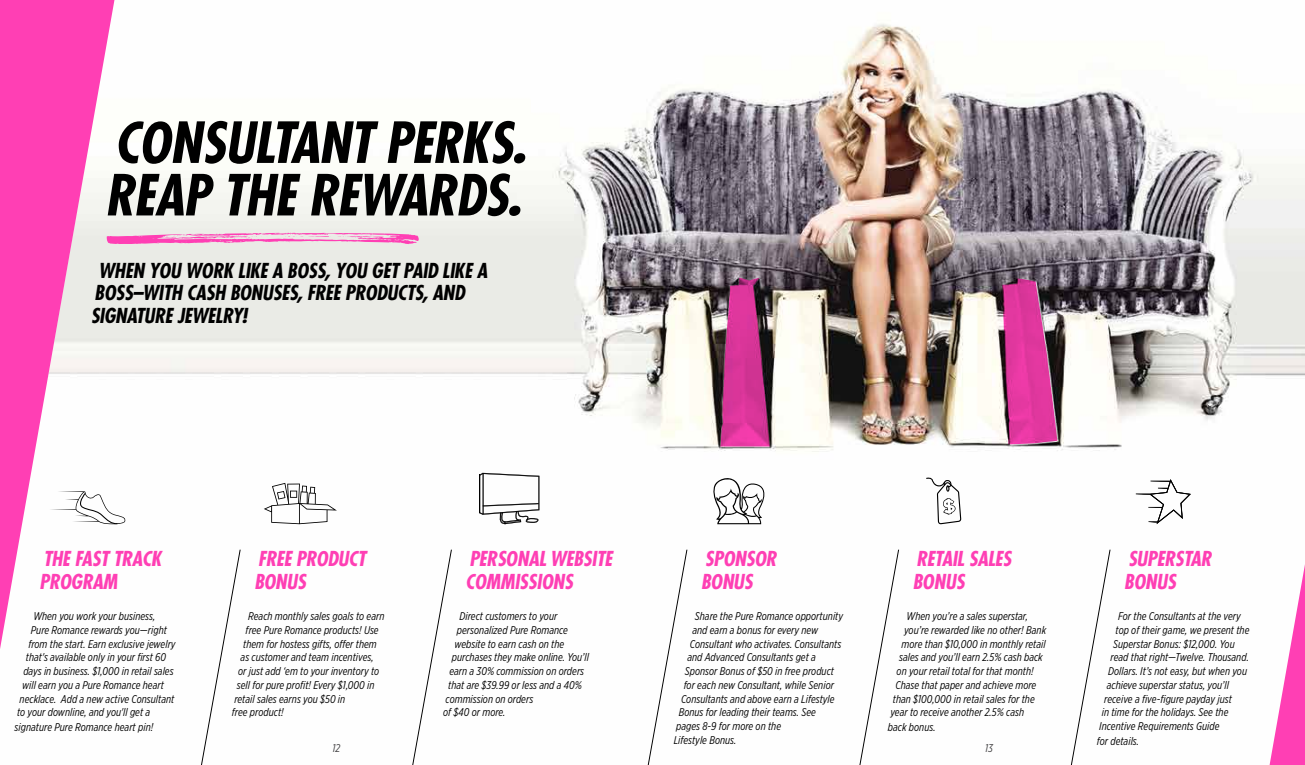
<style>
.page{position:relative;width:1305px;height:765px;background:#fff}
.page>*{position:absolute;margin:0;border:0;box-sizing:border-box;transform-origin:0 0}
.t1{font:italic 700 condensed 55px/52.5px "Futura";letter-spacing:-.01em;color:#000}
.t2{font:italic 700 condensed 20px/22.5px "Futura";letter-spacing:-.01em;color:#ff3fb4}
.t3{font:italic 700 condensed 20px/22.5px "Futura";letter-spacing:-.01em;color:#000}
.t4{font:italic 11.25px "Gotham X Narrow";letter-spacing:.005em;color:#000}
.t5{font:italic 11.25px "Gotham X Narrow";color:#414042}
</style>
<div class="page">
<img style="left:117px;top:23px;width:1188px;height:530px">
<svg style="left:117px;top:232px;width:302px;height:12px;background:#f3a1d0"></svg>
<svg style="left:1267px;top:183px;width:38px;height:582px"></svg>
<svg style="left:0;top:0;width:117px;height:649px;fill:#ff3fb4"></svg>
<svg style="left:199px;top:549px;width:42px;height:216px"></svg>
<svg style="left:410px;top:549px;width:42px;height:216px"></svg>
<svg style="left:646px;top:549px;width:41px;height:216px"></svg>
<svg style="left:857px;top:549px;width:42px;height:216px"></svg>
<svg style="left:1069px;top:549px;width:41px;height:216px"></svg>
<svg style="left:49px;top:491px;width:77px;height:33px"></svg>
<svg style="left:264px;top:483px;width:73px;height:41px"></svg>
<hr style="left:479px;top:475px;width:1px;height:38px;background:#000">
<svg style="left:480px;top:473px;width:59px;height:51px"></svg>
<svg style="left:712px;top:475px;width:54px;height:49px"></svg>
<svg style="left:926px;top:477px;width:35px;height:47px"></svg>
<svg style="left:1136px;top:479px;width:55px;height:45px"></svg>
<svg style="left:720px;top:278px;width:50px;height:169px;background:#ac367e"></svg>
<svg style="left:1002px;top:278px;width:55px;height:166px;background:#bd408c"></svg>
<h1 class="t1" style="left:105px;top:114px;width:422px">CONSULTANT PERKS.<br>REAP THE REWARDS.</h1>
<h2 class="t3" style="left:91px;top:258px;width:398px;text-indent:8px">WHEN YOU WORK LIKE A BOSS, YOU GET PAID LIKE A<br>BOSS–WITH CASH BONUSES, FREE PRODUCTS, AND<br>SIGNATURE JEWELRY!</h2>
<h2 class="t2" style="left:40px;top:547px;width:123px">THE FAST TRACK<br>PROGRAM</h2>
<p class="t4" style="left:33px;top:610px;width:123px">When you work your business,</p>
<p class="t4" style="left:31px;top:623px;width:138px">Pure Romance rewards you—right</p>
<p class="t4" style="left:28px;top:637px;width:149px">from the start. Earn exclusive jewelry</p>
<p class="t4" style="left:26px;top:651px;width:142px">that's available only in your first 60</p>
<p class="t4" style="left:23px;top:665px;width:152px">days in business. $1,000 in retail sales</p>
<p class="t4" style="left:22px;top:678px;width:143px">will earn you a Pure Romance heart</p>
<p class="t4" style="left:20px;top:692px;width:156px">necklace. Add a new active Consultant</p>
<p class="t4" style="left:17px;top:706px;width:135px">to your downline, and you'll get a</p>
<p class="t4" style="left:15px;top:721px;width:140px">signature Pure Romance heart pin!</p>
<h2 class="t2" style="left:254px;top:547px;width:113px">FREE PRODUCT<br>BONUS</h2>
<p class="t4" style="left:248px;top:610px;width:138px">Reach monthly sales goals to earn</p>
<p class="t4" style="left:246px;top:623px;width:135px">free Pure Romance products! Use</p>
<p class="t4" style="left:243px;top:637px;width:135px">them for hostess gifts, offer them</p>
<p class="t4" style="left:241px;top:651px;width:135px">as customer and team incentives,</p>
<p class="t4" style="left:238px;top:665px;width:143px">or just add ‘em to your inventory to</p>
<p class="t4" style="left:237px;top:678px;width:139px">sell for pure profit! Every $1,000 in</p>
<p class="t4" style="left:234px;top:692px;width:112px">retail sales earns you $50 in</p>
<p class="t4" style="left:232px;top:706px;width:53px">free product!</p>
<h2 class="t2" style="left:466px;top:547px;width:148px">PERSONAL WEBSITE<br>COMMISSIONS</h2>
<p class="t4" style="left:459px;top:610px;width:99px">Direct customers to your</p>
<p class="t4" style="left:457px;top:623px;width:113px">personalized Pure Romance</p>
<p class="t4" style="left:454px;top:637px;width:111px">website to earn cash on the</p>
<p class="t4" style="left:452px;top:651px;width:139px">purchases they make online. You’ll</p>
<p class="t4" style="left:449px;top:665px;width:136px">earn a 30% commission on orders</p>
<p class="t4" style="left:448px;top:678px;width:135px">that are $39.99 or less and a 40%</p>
<p class="t4" style="left:446px;top:692px;width:89px">commission on orders</p>
<p class="t4" style="left:443px;top:706px;width:64px">of $40 or more.</p>
<h2 class="t2" style="left:701px;top:547px;width:77px">SPONSOR<br>BONUS</h2>
<p class="t4" style="left:695px;top:610px;width:150px">Share the Pure Romance opportunity</p>
<p class="t4" style="left:692px;top:623px;width:127px">and earn a bonus for every new</p>
<p class="t4" style="left:690px;top:637px;width:153px">Consultant who activates. Consultants</p>
<p class="t4" style="left:687px;top:651px;width:130px">and Advanced Consultants get a</p>
<p class="t4" style="left:685px;top:665px;width:151px">Sponsor Bonus of $50 in free product</p>
<p class="t4" style="left:684px;top:678px;width:152px">for each new Consultant, while Senior</p>
<p class="t4" style="left:681px;top:692px;width:155px">Consultants and above earn a Lifestyle</p>
<p class="t4" style="left:679px;top:706px;width:139px">Bonus for leading their teams. See</p>
<p class="t4" style="left:676px;top:720px;width:106px">pages 8-9 for more on the</p>
<p class="t4" style="left:674px;top:733px;width:64px">Lifestyle Bonus.</p>
<h2 class="t2" style="left:913px;top:547px;width:100px">RETAIL SALES<br>BONUS</h2>
<p class="t4" style="left:907px;top:610px;width:123px">When you’re a sales superstar,</p>
<p class="t4" style="left:904px;top:623px;width:144px">you’re rewarded like no other! Bank</p>
<p class="t4" style="left:902px;top:637px;width:146px">more than $10,000 in monthly retail</p>
<p class="t4" style="left:899px;top:651px;width:145px">sales and you’ll earn 2.5% cash back</p>
<p class="t4" style="left:897px;top:665px;width:139px">on your retail total for that month!</p>
<p class="t4" style="left:895px;top:678px;width:143px">Chase that paper and achieve more</p>
<p class="t4" style="left:893px;top:692px;width:143px">than $100,000 in retail sales for the</p>
<p class="t4" style="left:890px;top:706px;width:135px">year to receive another 2.5% cash</p>
<p class="t4" style="left:888px;top:721px;width:49px">back bonus.</p>
<p class="t5" style="left:333px;top:742px;width:9px">12</p>
<p class="t5" style="left:985px;top:742px;width:9px">13</p>
<h2 class="t2" style="left:1124px;top:547px;width:89px">SUPERSTAR<br>BONUS</h2>
<p class="t4" style="left:1118px;top:610px;width:124px">For the Consultants at the very</p>
<p class="t4" style="left:1116px;top:623px;width:135px">top of their game, we present the</p>
<p class="t4" style="left:1113px;top:637px;width:123px">Superstar Bonus: $12,000. You</p>
<p class="t4" style="left:1111px;top:651px;width:140px">read that right—Twelve. Thousand.</p>
<p class="t4" style="left:1108px;top:665px;width:140px">Dollars. It’s not easy, but when you</p>
<p class="t4" style="left:1107px;top:678px;width:124px">achieve superstar status, you’ll</p>
<p class="t4" style="left:1104px;top:692px;width:129px">receive a five-figure payday just</p>
<p class="t4" style="left:1102px;top:706px;width:128px">in time for the holidays. See the</p>
<p class="t4" style="left:1099px;top:720px;width:122px">Incentive Requirements Guide</p>
<p class="t4" style="left:1097px;top:735px;width:44px">for details.</p>
</div>
